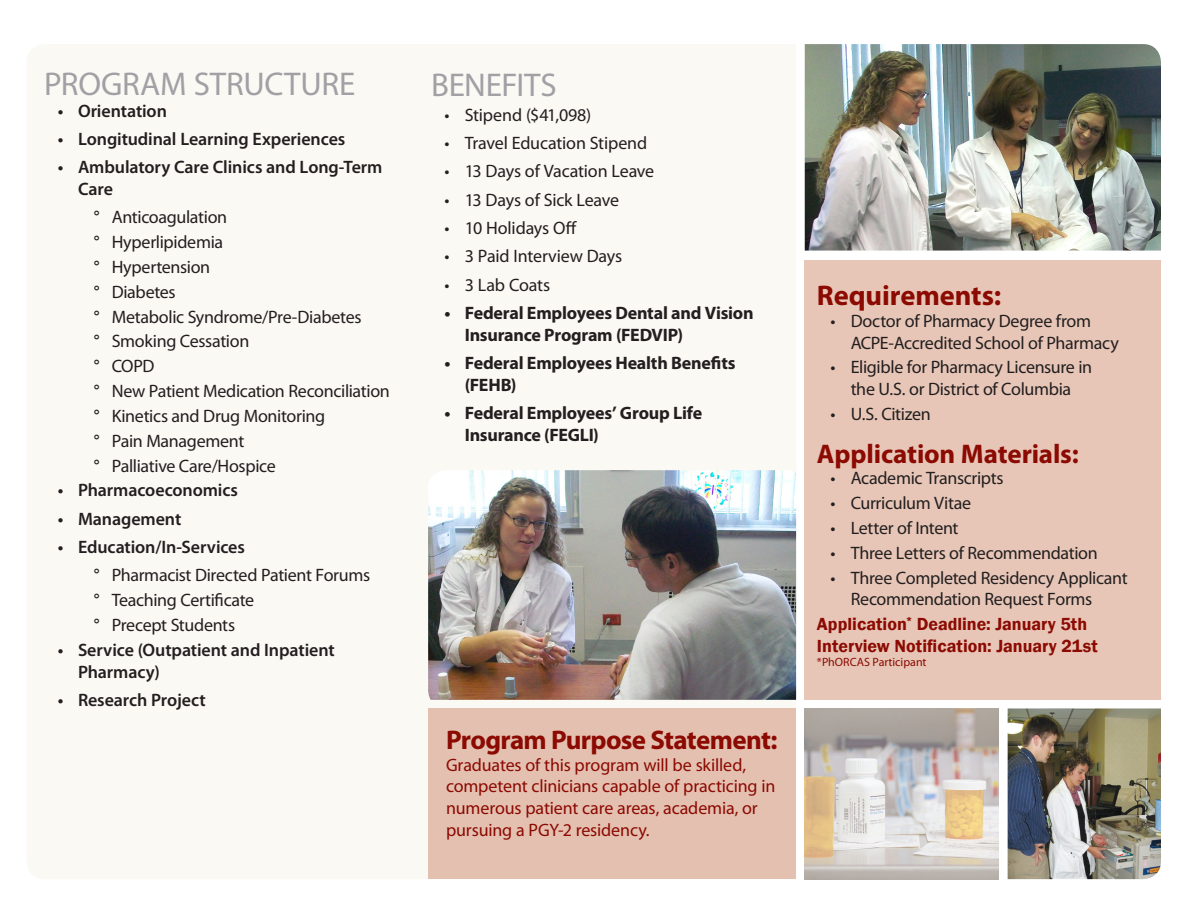
<style>
.page{position:relative;width:1188px;height:918px;background:#fff}
.page>*{position:absolute;margin:0;border:0;box-sizing:border-box;transform-origin:0 0}
.t1{font:33px "Myriad Pro";letter-spacing:-.005em;color:#a1a1a5}
.Headlines{font:700 28.5px "Myriad Pro";letter-spacing:-.005em;color:#8b0a02}
.Headlines-2{font:700 27px "Myriad Pro";letter-spacing:-.02em;color:#8b0a02}
.t2{font:18px/21.6px "Myriad Pro";letter-spacing:-.015em;color:#231f20}
.t3{font:600 18px/21.6px "Myriad Pro";letter-spacing:-.005em;color:#231f20}
.t4{font:700 18px/21.6px "Myriad Pro";letter-spacing:-.015em;color:#231f20}
.Body{font:18px/21.6px "Myriad Pro";letter-spacing:-.01em;color:#8b0a02}
.Body-2{font:600 18px "Franklin Gothic";color:#8b0a02}
.Body-3{font:12px "Myriad Pro";letter-spacing:-.005em;color:#8b0a02}
.s1{font-family:"Franklin Gothic"}
</style>
<div class="page">
<img style="left:1008px;top:708px;width:153px;height:171px">
<div style="left:27px;top:45px;width:769px;height:834px;background:#fbf9f4"></div>
<img style="left:805px;top:44px;width:356px;height:207px">
<div style="left:428px;top:708px;width:368px;height:171px;background:#e4c0b0"></div>
<div style="left:805px;top:260px;width:356px;height:440px;background:#e7c6b7"></div>
<img style="left:805px;top:708px;width:194px;height:171px">
<img style="left:428px;top:470px;width:368px;height:230px">
<p class="t1" style="left:44px;top:64px;width:313px">PROGRAM STRUCTURE</p>
<p class="t3" style="left:58px;top:99px;width:111px">• Orientation</p>
<p class="t3" style="left:58px;top:128px;width:289px">• Longitudinal Learning Experiences</p>
<p class="t3" style="left:78px;top:156px;width:306px;text-indent:-20px">• Ambulatory Care Clinics and Long-Term<br>Care</p>
<p class="t2" style="left:92px;top:206px;width:137px"><span class="s1">°</span> Anticoagulation</p>
<p class="t2" style="left:92px;top:231px;width:133px"><span class="s1">°</span> Hyperlipidemia</p>
<p class="t2" style="left:92px;top:256px;width:120px"><span class="s1">°</span> Hypertension</p>
<p class="t2" style="left:92px;top:281px;width:86px"><span class="s1">°</span> Diabetes</p>
<p class="t2" style="left:92px;top:305px;width:272px"><span class="s1">°</span> Metabolic Syndrome/Pre-Diabetes</p>
<p class="t2" style="left:92px;top:330px;width:159px"><span class="s1">°</span> Smoking Cessation</p>
<p class="t2" style="left:92px;top:355px;width:64px"><span class="s1">°</span> COPD</p>
<p class="t2" style="left:92px;top:380px;width:300px"><span class="s1">°</span> New Patient Medication Reconciliation</p>
<p class="t2" style="left:92px;top:405px;width:235px"><span class="s1">°</span> Kinetics and Drug Monitoring</p>
<p class="t2" style="left:92px;top:430px;width:154px"><span class="s1">°</span> Pain Management</p>
<p class="t2" style="left:92px;top:454px;width:186px"><span class="s1">°</span> Palliative Care/Hospice</p>
<p class="t3" style="left:58px;top:479px;width:182px">• Pharmacoeconomics</p>
<p class="t3" style="left:58px;top:507px;width:125px">• Management</p>
<p class="t3" style="left:58px;top:536px;width:189px">• Education/In-Services</p>
<p class="t2" style="left:92px;top:564px;width:280px"><span class="s1">°</span> Pharmacist Directed Patient Forums</p>
<p class="t2" style="left:92px;top:589px;width:164px"><span class="s1">°</span> Teaching Certificate</p>
<p class="t2" style="left:92px;top:614px;width:145px"><span class="s1">°</span> Precept Students</p>
<p class="t3" style="left:78px;top:639px;width:258px;text-indent:-20px">• Service (Outpatient and Inpatient<br>Pharmacy)</p>
<p class="t3" style="left:58px;top:689px;width:150px">• Research Project</p>
<p class="t1" style="left:431px;top:65px;width:127px">BENEFITS</p>
<p class="t2" style="left:445px;top:104px;width:148px">• Stipend ($41,098)</p>
<p class="t2" style="left:445px;top:132px;width:204px">• Travel Education Stipend</p>
<p class="t2" style="left:445px;top:160px;width:211px">• 13 Days of Vacation Leave</p>
<p class="t2" style="left:445px;top:189px;width:176px">• 13 Days of Sick Leave</p>
<p class="t2" style="left:445px;top:217px;width:134px">• 10 Holidays Off</p>
<p class="t2" style="left:445px;top:245px;width:179px">• 3 Paid Interview Days</p>
<p class="t2" style="left:445px;top:274px;width:107px">• 3 Lab Coats</p>
<p class="t4" style="left:465px;top:302px;width:290px;text-indent:-20px">• Federal Employees Dental and Vision<br>Insurance Program (FEDVIP)</p>
<p class="t4" style="left:465px;top:352px;width:272px;text-indent:-20px">• Federal Employees Health Benefits (FEHB)</p>
<p class="t4" style="left:465px;top:402px;width:239px;text-indent:-20px">• Federal Employees’ Group Life<br>Insurance (FEGLI)</p>
<p class="Headlines-2" style="left:446px;top:723px;width:333px">Program Purpose Statement:</p>
<p class="Body" style="left:446px;top:754px;width:331px">Graduates of this program will be skilled, competent clinicians capable of practicing in numerous patient care areas, academia, or pursuing a PGY-2 residency.</p>
<p class="Headlines" style="left:817px;top:277px;width:186px">Requirements:</p>
<p class="t2" style="left:851px;top:310px;width:270px;text-indent:-20px">• Doctor of Pharmacy Degree from<br>ACPE-Accredited School of Pharmacy</p>
<p class="t2" style="left:830px;top:356px;width:263px;text-align:center">• Eligible for Pharmacy Licensure in the U.S. or District of Columbia</p>
<p class="t2" style="left:830px;top:403px;width:102px">• U.S. Citizen</p>
<p class="Headlines-2" style="left:817px;top:436px;width:263px">Application Materials:</p>
<p class="t2" style="left:830px;top:467px;width:175px">• Academic Transcripts</p>
<p class="t2" style="left:830px;top:492px;width:142px">• Curriculum Vitae</p>
<p class="t2" style="left:830px;top:517px;width:130px">• Letter of Intent</p>
<p class="t2" style="left:830px;top:542px;width:269px">• Three Letters of Recommendation</p>
<p class="t2" style="left:851px;top:567px;width:279px;text-indent:-20px">• Three Completed Residency Applicant<br>Recommendation Request Forms</p>
<p class="Body-2" style="left:817px;top:613px;width:272px">Application<sup>*</sup> Deadline: January 5th</p>
<p class="Body-2" style="left:817px;top:635px;width:282px">Interview Notification: January 21st</p>
<p class="Body-3" style="left:817px;top:655px;width:111px">*PhORCAS Participant</p>
</div>
